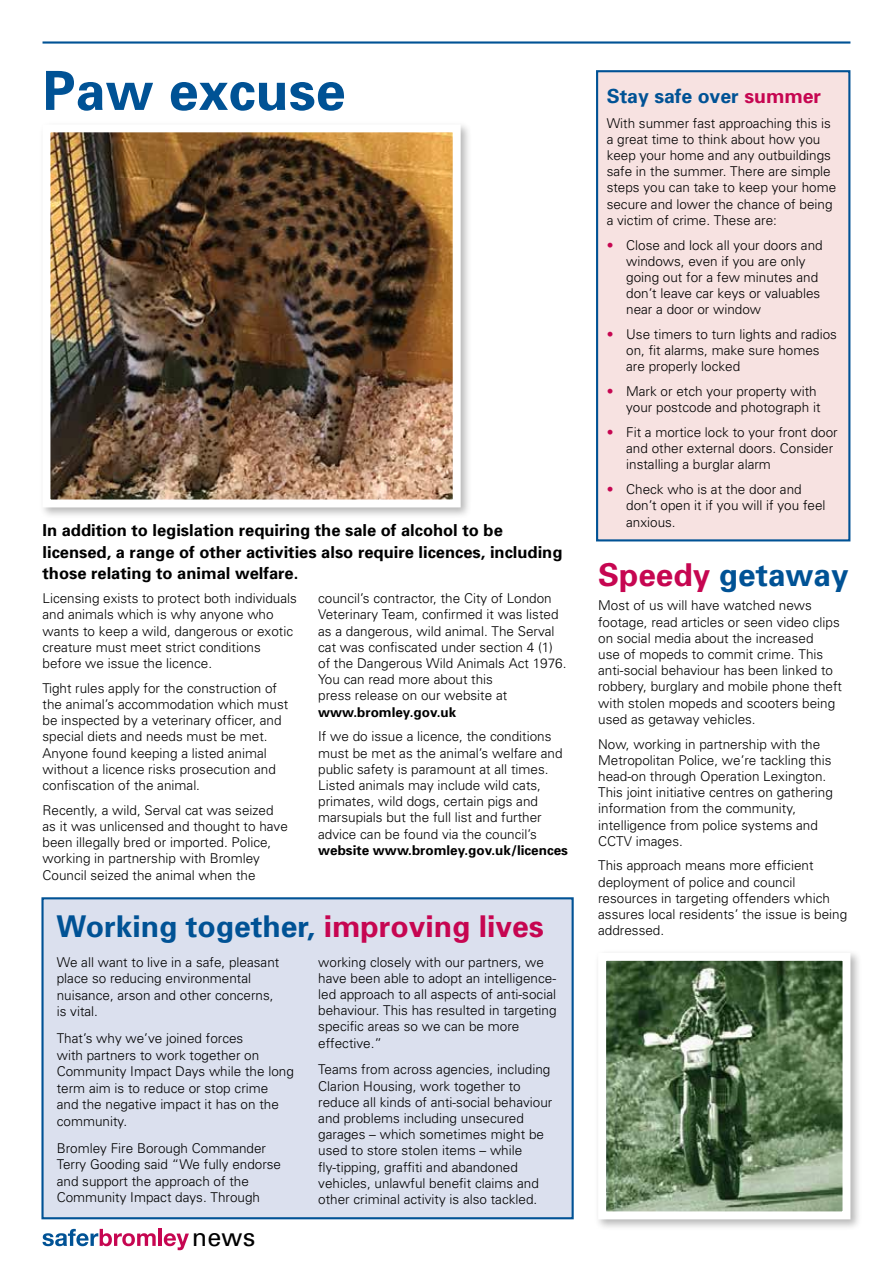
<style>
.page{position:relative;width:893px;height:1263px;background:#fff}
.page>*{position:absolute;margin:0;border:0;box-sizing:border-box;transform-origin:0 0}
.t1{font:700 54px "Univers";color:#005295}
.t2{font:700 31.5px "Univers";color:#005295}
.t3{font:700 30px "Univers";color:#005295}
.t4{font:25.2px "Univers";color:#000}
.t5{font:700 19.5px "Univers";color:#005295}
.t6{font:700 16.5px/21px "Univers";color:#000}
.t7{font:300 13.5px/16.2px "Univers";color:#000}
.t8{font:700 13.5px "Univers";color:#000}
.s1{color:#c60651}
</style>
<div class="page">
<svg style="left:43px;top:1229px;width:113px;height:17px"></svg>
<hr style="left:158px;top:1229px;width:4px;height:17px;background:#c60651">
<svg style="left:164px;top:1233px;width:25px;height:17px"></svg>
<hr style="left:43px;top:41px;width:807px;height:3px;background:#005295">
<div style="left:39px;top:121px;width:433px;height:398px;background:#000;opacity:.29"></div>
<img style="left:52px;top:133px;width:400px;height:365px">
<div style="left:43px;top:124px;width:418px;height:383px;border:8px solid #fff"></div>
<div style="left:43px;top:898px;width:530px;height:320px;background:#dbe0ee"></div>
<div style="left:41px;top:897px;width:533px;height:322px;border:2px solid #005295"></div>
<div style="left:597px;top:71px;width:252px;height:469px;background:#f7e2e1"></div>
<div style="left:596px;top:70px;width:254px;height:471px;border:2px solid #005295"></div>
<div style="left:594px;top:949px;width:268px;height:282px;background:#000;opacity:.29"></div>
<img style="left:607px;top:962px;width:234px;height:248px">
<div style="left:598px;top:953px;width:252px;height:266px;border:8px solid #fff"></div>
<h1 class="t1" style="left:43px;top:56px;width:305px">Paw excuse</h1>
<h3 class="t5" style="left:607px;top:83px;width:216px">Stay safe over <span class="s1">summer</span></h3>
<p class="t7" style="left:607px;top:114px;width:231px">With summer fast approaching this is a great time to think about how you keep your home and any outbuildings safe in the summer. There are simple steps you can take to keep your home secure and lower the chance of being a victim of crime. These are:</p>
<p class="t7" style="left:626px;top:236px;width:198px;text-indent:-19px"><span class="s1">•</span> Close and lock all your doors and windows, even if you are only going out for a few minutes and don’t leave car keys or valuables near a door or window</p>
<p class="t7" style="left:626px;top:326px;width:212px;text-indent:-19px"><span class="s1">•</span> Use timers to turn lights and radios on, fit alarms, make sure homes are properly locked</p>
<p class="t7" style="left:607px;top:383px;width:215px;text-align:right"><span class="s1">•</span> Mark or etch your property with your postcode and photograph it</p>
<p class="t7" style="left:626px;top:424px;width:213px;text-indent:-19px"><span class="s1">•</span> Fit a mortice lock to your front door and other external doors. Consider installing a burglar alarm</p>
<p class="t7" style="left:626px;top:481px;width:201px;text-indent:-19px"><span class="s1">•</span> Check who is at the door and don’t open it if you will if you feel anxious.</p>
<p class="t6" style="left:43px;top:520px;width:521px">In addition to legislation requiring the sale of alcohol to be licensed, a range of other activities also require licences, including those relating to animal welfare.</p>
<h2 class="t2" style="left:598px;top:554px;width:252px"><span class="s1">Speedy</span> getaway</h2>
<p class="t7" style="left:598px;top:597px;width:245px">Most of us will have watched news footage, read articles or seen video clips on social media about the increased<br>use of mopeds to commit crime. This anti-social behaviour has been linked to robbery, burglary and mobile phone theft with stolen mopeds and scooters being used as getaway vehicles.</p>
<p class="t7" style="left:598px;top:735px;width:236px">Now, working in partnership with the Metropolitan Police, we’re tackling this head-on through Operation Lexington.<br>This joint initiative centres on gathering information from the community, intelligence from police systems and CCTV images.</p>
<p class="t7" style="left:598px;top:857px;width:251px">This approach means more efficient deployment of police and council resources in targeting offenders which assures local residents’ the issue is being</p>
<p class="t7" style="left:318px;top:590px;width:250px">council’s contractor, the City of London Veterinary Team, confirmed it was listed as a dangerous, wild animal. The Serval cat was confiscated under section 4 (1) of the Dangerous Wild Animals Act 1976.<br>You can read more about this<br>press release on our website at</p>
<p class="t8" style="left:318px;top:703px;width:140px">www.bromley.gov.uk</p>
<p class="t7" style="left:318px;top:728px;width:246px">If we do issue a licence, the conditions must be met as the animal’s welfare and public safety is paramount at all times.<br>Listed animals may include wild cats, primates, wild dogs, certain pigs and marsupials but the full list and further advice can be found via the council’s</p>
<p class="t8" style="left:318px;top:841px;width:251px">website www.bromley.gov.uk/licences</p>
<p class="t7" style="left:43px;top:590px;width:256px">Licensing exists to protect both individuals and animals which is why anyone who wants to keep a wild, dangerous or exotic creature must meet strict conditions before we issue the licence.</p>
<p class="t7" style="left:43px;top:679px;width:247px">Tight rules apply for the construction of the animal’s accommodation which must be inspected by a veterinary officer, and special diets and needs must be met.<br>Anyone found keeping a listed animal without a licence risks prosecution and confiscation of the animal.</p>
<p class="t7" style="left:43px;top:801px;width:247px">Recently, a wild, Serval cat was seized as it was unlicensed and thought to have been illegally bred or imported. Police, working in partnership with Bromley Council seized the animal when the</p>
<h3 class="t3" style="left:56px;top:907px;width:489px">Working together, <span class="s1">improving lives</span></h3>
<p class="t7" style="left:598px;top:922px;width:68px">addressed.</p>
<p class="t7" style="left:57px;top:953px;width:224px">We all want to live in a safe, pleasant place so reducing environmental nuisance, arson and other concerns, is vital.</p>
<p class="t7" style="left:57px;top:1030px;width:239px">That’s why we’ve joined forces<br>with partners to work together on<br>Community Impact Days while the long term aim is to reduce or stop crime<br>and the negative impact it has on the community.</p>
<p class="t7" style="left:57px;top:1139px;width:226px">Bromley Fire Borough Commander<br>Terry Gooding said “We fully endorse and support the approach of the<br>Community Impact days. Through</p>
<h3 class="t4" style="left:192px;top:1221px;width:65px">news</h3>
<p class="t7" style="left:318px;top:953px;width:240px">working closely with our partners, we have been able to adopt an intelligence&shy;led approach to all aspects of anti-social behaviour. This has resulted in targeting specific areas so we can be more effective.”</p>
<p class="t7" style="left:318px;top:1061px;width:236px">Teams from across agencies, including Clarion Housing, work together to reduce all kinds of anti-social behaviour and problems including unsecured garages – which sometimes might be used to store stolen items – while fly-tipping, graffiti and abandoned vehicles, unlawful benefit claims and other criminal activity is also tackled.</p>
</div>
